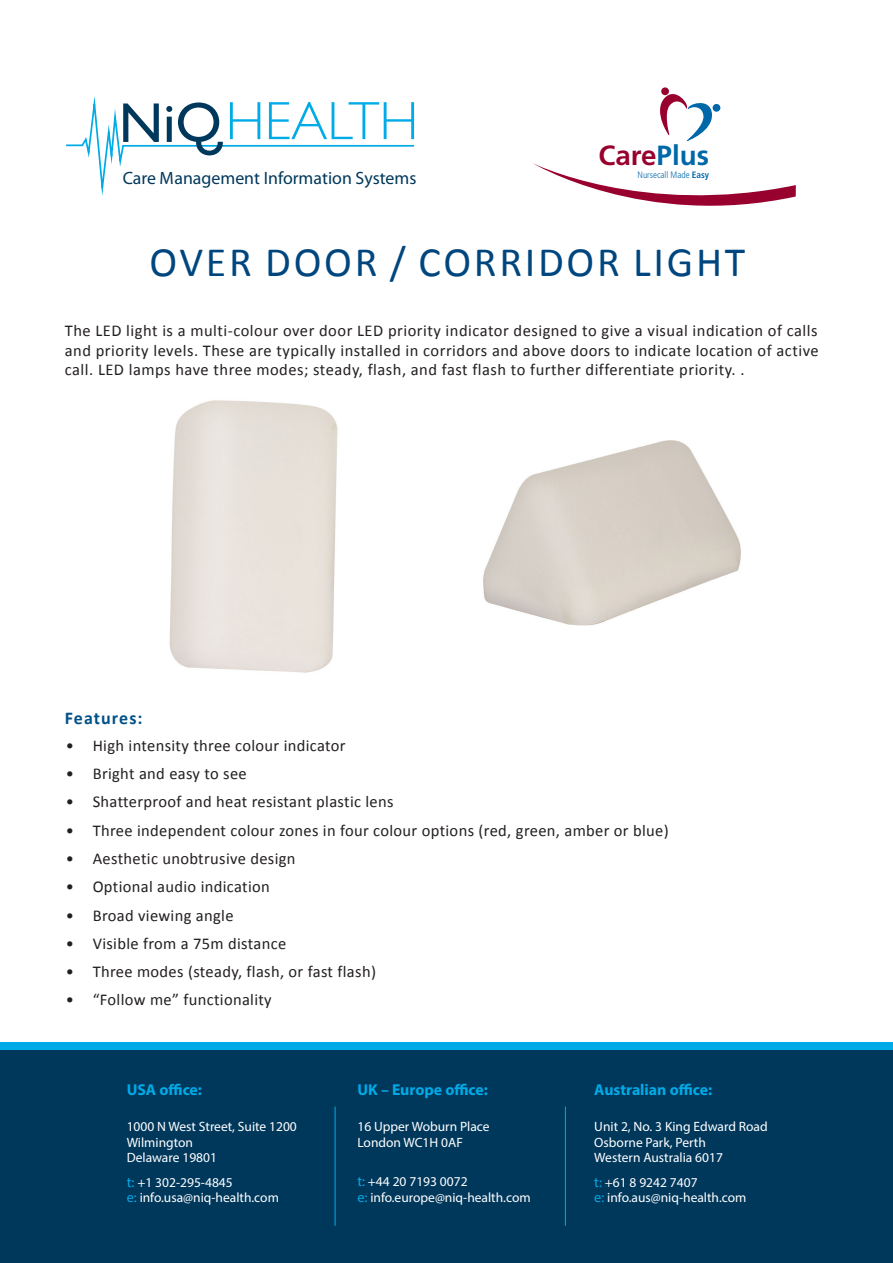
<style>
.page{position:relative;width:893px;height:1263px;background:#fff}
.page>*{position:absolute;margin:0;border:0;box-sizing:border-box;transform-origin:0 0}
.Main_Header{font:42px "Calibri";letter-spacing:.065em;color:#00467e}
.t1{font:700 27.75px "Frutiger";color:#98012d}
.Points{font:700 18px "Calibri";letter-spacing:.06em;color:#015188}
.t2{font:17.85px "Myriad Pro";color:#00385c}
.Points-2{font:16.5px/19.8px "Calibri";letter-spacing:.02em;color:#231f20;text-align:justify}
.t3{font:700 15.75px "Myriad Pro";color:#00aae7}
.t4{font:13.5px/15.8px "Myriad Pro";color:#fff}
.t5{font:300 condensed 9.15px "Frutiger";color:#0068a9}
.s1{color:#0068a9}
.s2{font-weight:700}
.s3{font-size:14.25px;color:#00aae7}
</style>
<div class="page">
<svg style="left:66px;top:96px;width:349px;height:100px"></svg>
<div style="left:0;top:1049px;width:893px;height:214px;background:#00385c"></div>
<div style="left:0;top:1042px;width:893px;height:7px;background:#00aae7"></div>
<svg style="left:660px;top:87px;width:60px;height:54px"></svg>
<svg style="left:533px;top:163px;width:263px;height:43px"></svg>
<hr style="left:335px;top:1107px;width:1px;height:119px;background:#00aae7">
<hr style="left:565px;top:1107px;width:1px;height:119px;background:#00aae7">
<img style="left:169px;top:400px;width:169px;height:273px">
<img style="left:483px;top:440px;width:258px;height:186px">
<p class="t2" style="left:123px;top:167px;width:295px">Care Management Information Systems</p>
<p class="t1" style="left:599px;top:139px;width:112px">Care<span class="s1">Plus</span></p>
<p class="t5" style="left:637px;top:170px;width:73px">Nursecall Made <span class="s2">Easy</span></p>
<p class="Main_Header" style="left:149px;top:235px;width:597px">OVER DOOR / CORRIDOR LIGHT</p>
<p class="Points-2" style="left:65px;top:320px;width:755px">The LED light is a multi-colour over door LED priority indicator designed to give a visual indication of calls and priority levels. These are typically installed in corridors and above doors to indicate location of active call. LED lamps have three modes; steady, flash, and fast flash to further differentiate priority. .</p>
<p class="Points" style="left:65px;top:706px;width:79px">Features:</p>
<p class="Points-2" style="left:66px;top:735px;width:281px">• High intensity three colour indicator</p>
<p class="Points-2" style="left:66px;top:764px;width:183px">• Bright and easy to see</p>
<p class="Points-2" style="left:66px;top:792px;width:329px">• Shatterproof and heat resistant plastic lens</p>
<p class="Points-2" style="left:66px;top:820px;width:604px">• Three independent colour zones in four colour options (red, green, amber or blue)</p>
<p class="Points-2" style="left:66px;top:848px;width:231px">• Aesthetic unobtrusive design</p>
<p class="Points-2" style="left:66px;top:877px;width:206px">• Optional audio indication</p>
<p class="Points-2" style="left:66px;top:905px;width:169px">• Broad viewing angle</p>
<p class="Points-2" style="left:66px;top:933px;width:222px">• Visible from a 75m distance</p>
<p class="Points-2" style="left:66px;top:962px;width:312px">• Three modes (steady, flash, or fast flash)</p>
<p class="Points-2" style="left:66px;top:990px;width:208px">• “Follow me” functionality</p>
<p class="t3" style="left:127px;top:1079px;width:77px">USA office:</p>
<p class="t4" style="left:127px;top:1118px;width:172px">1000 N West Street, Suite 1200<br>Wilmington<br>Delaware 19801</p>
<p class="t4" style="left:127px;top:1174px;width:108px"><span class="s3">t:</span> +1 302-295-4845</p>
<p class="t4" style="left:127px;top:1190px;width:154px"><span class="s3">e:</span> info.usa@niq-health.com</p>
<p class="t3" style="left:357px;top:1079px;width:132px">UK – Europe office:</p>
<p class="t4" style="left:357px;top:1118px;width:134px">16 Upper Woburn Place</p>
<p class="t4" style="left:357px;top:1134px;width:107px">London WC1H 0AF</p>
<p class="t4" style="left:357px;top:1173px;width:112px"><span class="s3">t:</span> +44 20 7193 0072</p>
<p class="t4" style="left:357px;top:1189px;width:175px"><span class="s3">e:</span> info.europe@niq-health.com</p>
<p class="t3" style="left:594px;top:1079px;width:119px">Australian office:</p>
<p class="t4" style="left:594px;top:1118px;width:175px">Unit 2, No. 3 King Edward Road<br>Osborne Park, Perth<br>Western Australia 6017</p>
<p class="t4" style="left:594px;top:1174px;width:105px"><span class="s3">t:</span> +61 8 9242 7407</p>
<p class="t4" style="left:594px;top:1190px;width:154px"><span class="s3">e:</span> info.aus@niq-health.com</p>
</div>
